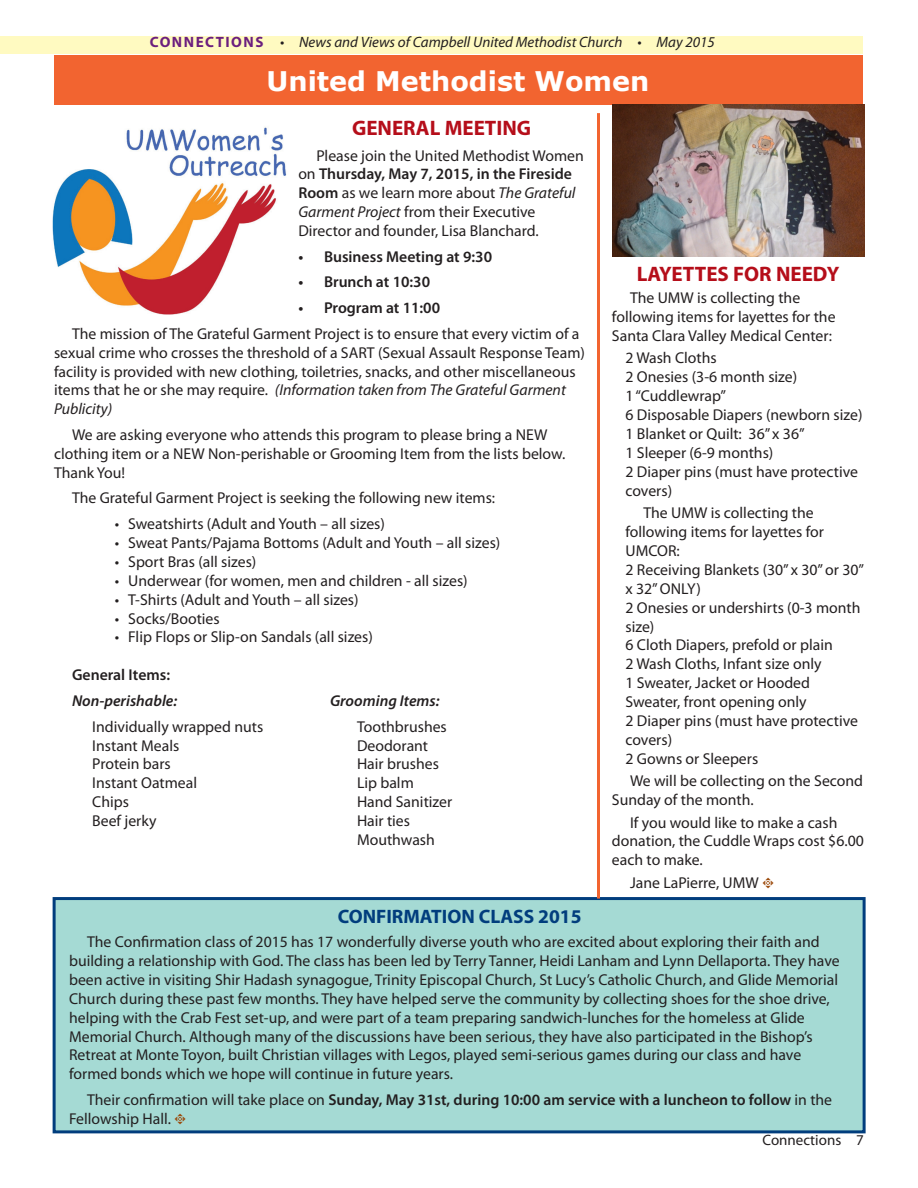
<style>
.page{position:relative;width:918px;height:1188px;background:#fff}
.page>*{position:absolute;margin:0;border:0;box-sizing:border-box;transform-origin:0 0}
.t1{font:700 27px "Verdana";color:#fff}
.t2{font:700 21px "Myriad Pro";color:#b50e1a}
.t3{font:700 19.5px "Myriad Pro";color:#013d7d}
.t4{font:15.75px/18.9px "Myriad Pro";color:#231f20}
.t5{font:600 15.75px/18.9px "Myriad Pro";color:#231f20}
.t6{font:italic 600 15.75px "Myriad Pro";color:#231f20}
.t7{font:italic 15px "Myriad Pro";color:#231f20}
.t8{font:15px "Myriad Pro";color:#231f20}
.s1{font-weight:700;font-style:normal;color:#6b1f7e}
.s2{font-weight:600}
.s3{font-style:italic}
.s4{font-family:"Type Embellishments One Let Plain";font-size:15px;color:#994606}
.s5{font-weight:400}
.s6{font-family:"Type Embellishments One Let Plain";font-weight:400;font-size:15px;color:#994606}
</style>
<div class="page">
<div style="left:0;top:36px;width:863px;height:18px;background:#fffac1"></div>
<div style="left:54px;top:55px;width:809px;height:49px;background:#f26430"></div>
<img style="left:612px;top:104px;width:252px;height:152px">
<img style="left:52px;top:127px;width:235px;height:188px">
<div style="left:53px;top:897px;width:813px;height:236px;background:#a5dad4;border:3px solid #013d7d"></div>
<hr style="left:597px;top:113px;width:3px;height:786px;background:#f26430">
<p class="t7" style="left:150px;top:33px;width:567px"><span class="s1">CONNECTIONS</span> • News and Views of Campbell United Methodist Church • May 2015</p>
<h1 class="t1" style="left:267px;top:62px;width:384px">United Methodist Women</h1>
<h2 class="t2" style="left:352px;top:114px;width:181px">GENERAL MEETING</h2>
<p class="t4" style="left:298px;top:146px;width:287px;text-indent:18px">Please join the United Methodist Women on <span class="s2">Thursday, May 7, 2015, in the Fireside Room</span> as we learn more about <span class="s3">The Grateful Garment Project</span> from their Executive Director and founder, Lisa Blanchard.</p>
<p class="t5" style="left:298px;top:247px;width:195px">• Business Meeting at 9:30</p>
<p class="t5" style="left:298px;top:272px;width:133px">• Brunch at 10:30</p>
<p class="t5" style="left:298px;top:298px;width:143px">• Program at 11:00</p>
<p class="t4" style="left:54px;top:324px;width:533px;text-indent:18px">The mission of The Grateful Garment Project is to ensure that every victim of a sexual crime who crosses the threshold of a SART (Sexual Assault Response Team) facility is provided with new clothing, toiletries, snacks, and other miscellaneous items that he or she may require. <span class="s3">(Information taken from The Grateful Garment Publicity)</span></p>
<p class="t4" style="left:54px;top:425px;width:513px;text-indent:18px">We are asking everyone who attends this program to please bring a NEW clothing item or a NEW Non-perishable or Grooming Item from the lists below.<br>Thank You!</p>
<p class="t4" style="left:72px;top:488px;width:425px">The Grateful Garment Project is seeking the following new items:</p>
<p class="t4" style="left:115px;top:514px;width:272px">• Sweatshirts (Adult and Youth – all sizes)</p>
<p class="t4" style="left:115px;top:533px;width:387px">• Sweat Pants/Pajama Bottoms (Adult and Youth – all sizes)</p>
<p class="t4" style="left:115px;top:552px;width:143px">• Sport Bras (all sizes)</p>
<p class="t4" style="left:115px;top:571px;width:355px">• Underwear (for women, men and children - all sizes)</p>
<p class="t4" style="left:115px;top:590px;width:245px">• T-Shirts (Adult and Youth – all sizes)</p>
<p class="t4" style="left:115px;top:609px;width:107px">• Socks/Booties</p>
<p class="t4" style="left:115px;top:628px;width:260px">• Flip Flops or Slip-on Sandals (all sizes)</p>
<p class="t5" style="left:72px;top:665px;width:100px">General Items:</p>
<p class="t6" style="left:72px;top:691px;width:107px">Non-perishable:</p>
<p class="t6" style="left:330px;top:691px;width:111px">Grooming Items:</p>
<p class="t4" style="left:92px;top:717px;width:172px">Individually wrapped nuts</p>
<p class="t4" style="left:357px;top:717px;width:91px">Toothbrushes</p>
<p class="t4" style="left:92px;top:736px;width:89px">Instant Meals</p>
<p class="t4" style="left:357px;top:736px;width:73px">Deodorant</p>
<p class="t4" style="left:92px;top:754px;width:80px">Protein bars</p>
<p class="t4" style="left:357px;top:754px;width:83px">Hair brushes</p>
<p class="t4" style="left:92px;top:773px;width:106px">Instant Oatmeal</p>
<p class="t4" style="left:357px;top:773px;width:58px">Lip balm</p>
<p class="t4" style="left:92px;top:792px;width:38px">Chips</p>
<p class="t4" style="left:357px;top:792px;width:97px">Hand Sanitizer</p>
<p class="t4" style="left:92px;top:811px;width:66px">Beef jerky</p>
<p class="t4" style="left:357px;top:811px;width:79px">Hair ties<br>Mouthwash</p>
<p class="t3" style="left:338px;top:903px;width:245px">CONFIRMATION CLASS 2015</p>
<h2 class="t2" style="left:637px;top:260px;width:204px">LAYETTES FOR NEEDY</h2>
<p class="t4" style="left:612px;top:288px;width:225px;text-indent:18px">The UMW is collecting the following items for layettes for the<br>Santa Clara Valley Medical Center:</p>
<p class="t4" style="left:625px;top:348px;width:239px">2 Wash Cloths<br>2 Onesies (3-6 month size)<br>1 “Cuddlewrap”<br>6 Disposable Diapers (newborn size)<br>1 Blanket or Quilt: 36” x 36”<br>1 Sleeper (6-9 months)<br>2 Diaper pins (must have protective covers)</p>
<p class="t4" style="left:625px;top:503px;width:240px;text-indent:18px">The UMW is collecting the following items for layettes for<br>UMCOR:<br>2 Receiving Blankets (30” x 30” or 30” x 32” ONLY)<br>2 Onesies or undershirts (0-3 month size)<br>6 Cloth Diapers, prefold or plain<br>2 Wash Cloths, Infant size only<br>1 Sweater, Jacket or Hooded<br>Sweater, front opening only<br>2 Diaper pins (must have protective covers)<br>2 Gowns or Sleepers</p>
<p class="t4" style="left:612px;top:771px;width:253px;text-indent:18px">We will be collecting on the Second<br>Sunday of the month.</p>
<p class="t4" style="left:612px;top:813px;width:253px;text-indent:18px">If you would like to make a cash donation, the Cuddle Wraps cost $6.00 each to make.</p>
<p class="t4" style="left:630px;top:873px;width:146px">Jane LaPierre, UMW <span class="s4">t</span></p>
<p class="t4" style="left:69px;top:932px;width:772px;text-indent:18px">The Confirmation class of 2015 has 17 wonderfully diverse youth who are excited about exploring their faith and building a relationship with God. The class has been led by Terry Tanner, Heidi Lanham and Lynn Dellaporta. They have been active in visiting Shir Hadash synagogue, Trinity Episcopal Church, St Lucy’s Catholic Church, and Glide Memorial Church during these past few months. They have helped serve the community by collecting shoes for the shoe drive, helping with the Crab Fest set-up, and were part of a team preparing sandwich-lunches for the homeless at Glide Memorial Church. Although many of the discussions have been serious, they have also participated in the Bishop’s Retreat at Monte Toyon, built Christian villages with Legos, played semi-serious games during our class and have formed bonds which we hope will continue in future years.</p>
<p class="t5" style="left:69px;top:1090px;width:765px;text-indent:18px"><span class="s5">Their confirmation will take place on</span> Sunday, May 31st, during 10:00 am service with a luncheon to follow <span class="s5">in the<br>Fellowship Hall.</span> <span class="s6">t</span></p>
<p class="t8" style="left:762px;top:1131px;width:103px">Connections 7</p>
</div>
